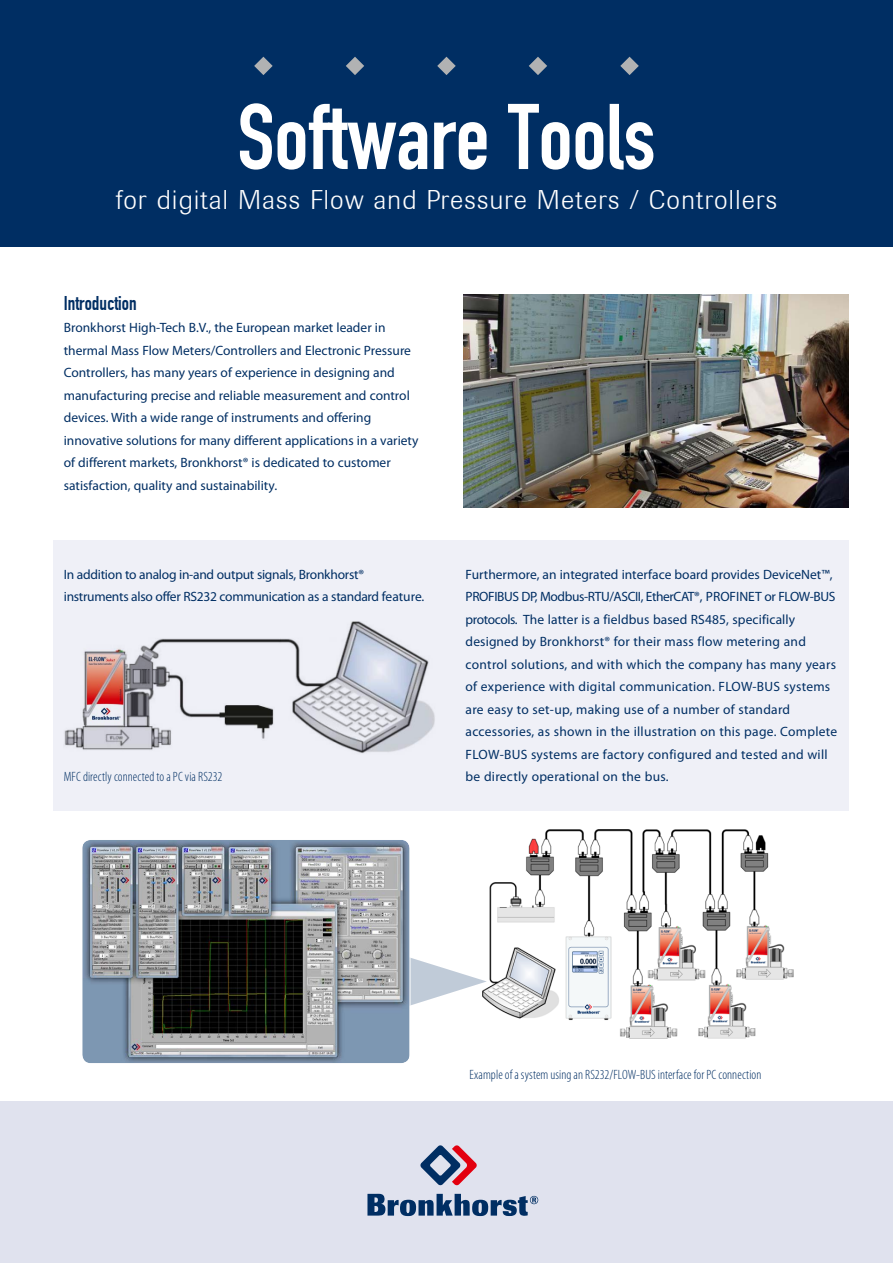
<style>
.page{position:relative;width:893px;height:1263px;background:#fff}
.page>*{position:absolute;margin:0;border:0;box-sizing:border-box;transform-origin:0 0}
.t1{font:91.5px "DIN Engschrift";color:#fff}
.t2{font:300 27px "Berthold Imago";letter-spacing:.05em;color:#fff}
.t3{font:19.5px "DIN Engschrift";color:#002e63}
.t4{font:13.5px/22.5px "Myriad Pro";letter-spacing:.02em;color:#002e63}
.t5{font:13.5px/22.5px "Myriad Pro";color:#002e63}
.t6{font:13.5px/22.5px "Myriad Pro";letter-spacing:-.02em;color:#002e63}
.t7{font:300 condensed 13.5px "Myriad Pro";letter-spacing:.005em;color:#002e63}
</style>
<div class="page">
<div style="left:53px;top:540px;width:795px;height:270px;background:#eff0f7"></div>
<img style="left:464px;top:294px;width:384px;height:214px">
<div style="left:0;top:1101px;width:893px;height:162px;background:#e0e2ee"></div>
<div style="left:0;top:0;width:893px;height:247px;background:#002e63"></div>
<img style="left:487px;top:829px;width:306px;height:209px">
<svg style="left:410px;top:958px;width:77px;height:48px"></svg>
<svg style="left:420px;top:1145px;width:57px;height:40px"></svg>
<svg style="left:367px;top:1194px;width:171px;height:22px"></svg>
<svg style="left:254px;top:57px;width:19px;height:18px"></svg>
<svg style="left:346px;top:57px;width:18px;height:18px"></svg>
<svg style="left:437px;top:57px;width:19px;height:18px"></svg>
<svg style="left:529px;top:57px;width:18px;height:18px"></svg>
<svg style="left:620px;top:57px;width:19px;height:18px"></svg>
<img style="left:83px;top:841px;width:325px;height:221px">
<div style="left:81px;top:839px;width:329px;height:225px;border:1px solid #fff;border-radius:9px"></div>
<img style="left:64px;top:621px;width:371px;height:132px">
<h1 class="t1" style="left:237px;top:83px;width:420px">Software Tools</h1>
<h2 class="t2" style="left:116px;top:184px;width:663px">for digital Mass Flow and Pressure Meters / Controllers</h2>
<h3 class="t3" style="left:64px;top:292px;width:74px">Introduction</h3>
<p class="t5" style="left:64px;top:316px;width:356px">Bronkhorst High-Tech B.V., the European market leader in thermal Mass Flow Meters/Controllers and Electronic Pressure Controllers, has many years of experience in designing and manufacturing precise and reliable measurement and control devices. With a wide range of instruments and offering innovative solutions for many different applications in a variety of different markets, Bronkhorst® is dedicated to customer satisfaction, quality and sustainability.</p>
<p class="t6" style="left:64px;top:563px;width:362px">In addition to analog in-and output signals, Bronkhorst® instruments also offer RS232 communication as a standard feature.</p>
<p class="t4" style="left:466px;top:563px;width:373px">Furthermore, an integrated interface board provides DeviceNet™, PROFIBUS DP, Modbus-RTU/ASCII, EtherCAT®, PROFINET or FLOW-BUS protocols. The latter is a fieldbus based RS485, specifically designed by Bronkhorst® for their mass flow metering and control solutions, and with which the company has many years of experience with digital communication. FLOW-BUS systems are easy to set-up, making use of a number of standard accessories, as shown in the illustration on this page. Complete FLOW-BUS systems are factory configured and tested and will be directly operational on the bus.</p>
<p class="t7" style="left:64px;top:769px;width:160px">MFC directly connected to a PC via RS232</p>
<p class="t7" style="left:469px;top:1066px;width:294px">Example of a system using an RS232/FLOW-BUS interface for PC connection</p>
</div>
